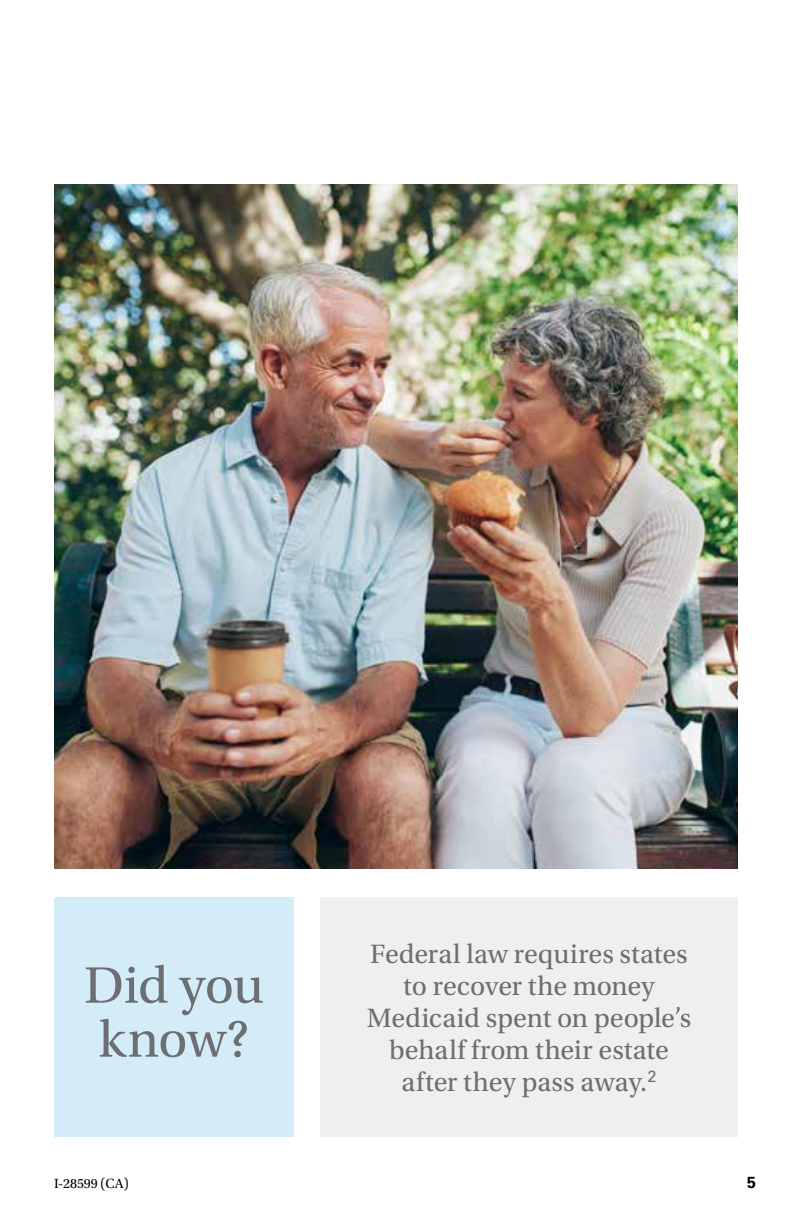
<style>
.page{position:relative;width:792px;height:1224px;background:#fff}
.page>*{position:absolute;margin:0;border:0;box-sizing:border-box;transform-origin:0 0}
.t1{font:54px/54px "Utopia Std";color:#6d6e71}
.t2{font:28px/32px "Utopia Std";color:#6d6e71;text-align:center}
.t3{font:700 16px "Univers LT Std";color:#000}
.t4{font:14px "Utopia Std";letter-spacing:-.005em;color:#000}
</style>
<div class="page">
<img style="left:54px;top:184px;width:684px;height:684px">
<div style="left:320px;top:897px;width:418px;height:239px;background:#efeff0"></div>
<div style="left:54px;top:897px;width:240px;height:239px;background:#d3ecf8"></div>
<h1 class="t1" style="left:84px;top:959px;width:181px">Did you know?</h1>
<p class="t2" style="left:367px;top:938px;width:326px">Federal law requires states to recover the money<br>Medicaid spent on people’s behalf from their estate after they pass away.<sup>2</sup></p>
<p class="t4" style="left:54px;top:1176px;width:76px">I-28599 (CA)</p>
<p class="t3" style="left:747px;top:1173px;width:10px">5</p>
</div>
